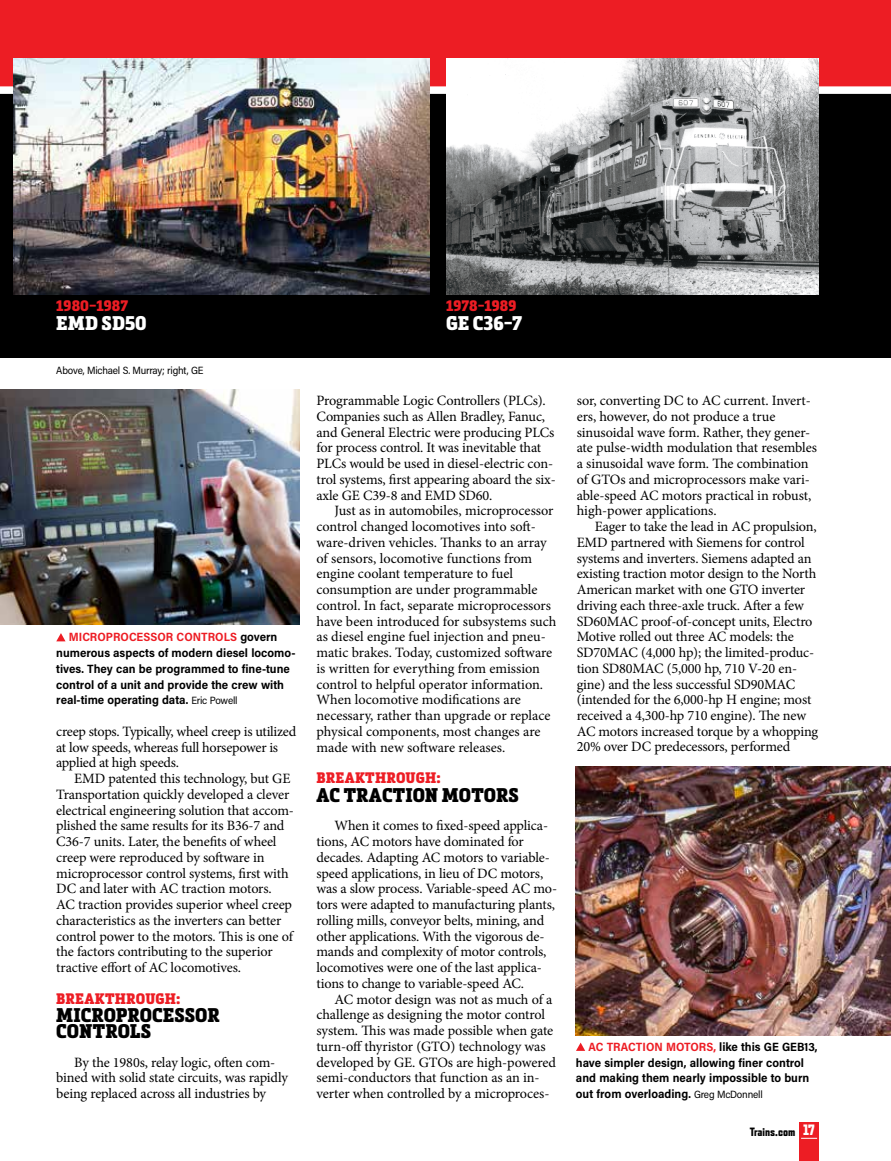
<style>
.page{position:relative;width:891px;height:1161px;background:#fff}
.page>*{position:absolute;margin:0;border:0;box-sizing:border-box;transform-origin:0 0}
.t1{font:900 19.5px/15.8px "Metronic Slab Narrow";letter-spacing:.005em;color:#000}
.t2{font:900 19.5px "Metronic Slab Narrow";letter-spacing:.005em;color:#fff}
.t3{font:900 15px "Metronic Slab Narrow";letter-spacing:.01em;color:#ed1d24}
.t4{font:14.25px/15.8px "Minion Pro";letter-spacing:-.01em;color:#000}
.t5{font:700 12px/15.8px "Acumin Pro Semi Cond";color:#000}
.t6{font:800 12px "Refrigerator Deluxe";color:#000}
.t7{font:10.5px "Acumin Pro Semi Cond";letter-spacing:-.02em;color:#000}
.s1{color:#ed1d24}
.s2{font-weight:400;font-size:10.5px}
.s3{font-size:15px;color:#fff}
</style>
<div class="page">
<div style="left:0;top:90px;width:891px;height:268px;background:#000"></div>
<div style="left:0;top:0;width:891px;height:94px;background:#ed1d24"></div>
<img style="left:14px;top:59px;width:415px;height:236px">
<img style="left:446px;top:59px;width:373px;height:236px">
<img style="left:0;top:389px;width:299px;height:235px">
<img style="left:576px;top:766px;width:315px;height:269px">
<div style="left:799px;top:1122px;width:20px;height:39px;background:#ed1d24"></div>
<svg style="left:801px;top:1138px;width:16px;height:1px"></svg>
<svg style="left:56px;top:633px;width:10px;height:8px"></svg>
<svg style="left:576px;top:1043px;width:9px;height:8px"></svg>
<p class="t3" style="left:56px;top:296px;width:73px">1980–1987</p>
<h1 class="t2" style="left:56px;top:311px;width:92px">EMD SD50</h1>
<p class="t7" style="left:56px;top:363px;width:149px">Above, Michael S. Murray; right, GE</p>
<p class="t5" style="left:56px;top:629px;width:241px;text-indent:12px"><span class="s1">MICROPROCESSOR CONTROLS</span> govern numerous aspects of modern diesel locomo&shy;tives. They can be programmed to fine-tune control of a unit and provide the crew with real-time operating data. <span class="s2">Eric Powell</span></p>
<p class="t4" style="left:56px;top:724px;width:241px">creep stops. Typically, wheel creep is utilized at low speeds, whereas full horsepower is applied at high speeds.</p>
<p class="t4" style="left:56px;top:771px;width:239px;text-indent:18px">EMD patented this technology, but GE Transportation quickly developed a clever electrical engineering solution that accom&shy;plished the same results for its B36-7 and C36-7 units. Later, the benefits of wheel creep were reproduced by software in microprocessor control systems, first with DC and later with AC traction motors.<br>AC traction provides superior wheel creep characteristics as the inverters can better control power to the motors. This is one of the factors contributing to the superior tractive effort of AC locomotives.</p>
<p class="t3" style="left:56px;top:989px;width:126px">BREAKTHROUGH:</p>
<h1 class="t1" style="left:56px;top:1008px;width:165px">MICROPROCESSOR<br>CONTROLS</h1>
<p class="t4" style="left:56px;top:1054px;width:233px;text-indent:18px">By the 1980s, relay logic, often com&shy;bined with solid state circuits, was rapidly being replaced across all industries by</p>
<p class="t3" style="left:446px;top:296px;width:72px">1978-1989</p>
<h1 class="t2" style="left:446px;top:311px;width:78px">GE C36-7</h1>
<p class="t4" style="left:316px;top:393px;width:241px">Programmable Logic Controllers (PLCs).<br>Companies such as Allen Bradley, Fanuc, and General Electric were producing PLCs for process control. It was inevitable that PLCs would be used in diesel-electric con&shy;trol systems, first appearing aboard the six&shy;axle GE C39-8 and EMD SD60.</p>
<p class="t4" style="left:316px;top:503px;width:241px;text-indent:18px">Just as in automobiles, microprocessor control changed locomotives into soft&shy;ware-driven vehicles. Thanks to an array of sensors, locomotive functions from engine coolant temperature to fuel consumption are under programmable control. In fact, separate microprocessors have been introduced for subsystems such as diesel engine fuel injection and pneu&shy;matic brakes. Today, customized software is written for everything from emission control to helpful operator information.<br>When locomotive modifications are necessary, rather than upgrade or replace physical components, most changes are made with new software releases.</p>
<p class="t3" style="left:316px;top:768px;width:126px">BREAKTHROUGH:</p>
<h1 class="t1" style="left:316px;top:787px;width:204px">AC TRACTION MOTORS</h1>
<p class="t4" style="left:316px;top:818px;width:242px;text-indent:18px">When it comes to fixed-speed applica&shy;tions, AC motors have dominated for decades. Adapting AC motors to variable&shy;speed applications, in lieu of DC motors, was a slow process. Variable-speed AC mo&shy;tors were adapted to manufacturing plants, rolling mills, conveyor belts, mining, and other applications. With the vigorous de&shy;mands and complexity of motor controls, locomotives were one of the last applica&shy;tions to change to variable-speed AC.</p>
<p class="t4" style="left:316px;top:991px;width:241px;text-indent:18px">AC motor design was not as much of a challenge as designing the motor control system. This was made possible when gate turn-off thyristor (GTO) technology was developed by GE. GTOs are high-powered semi-conductors that function as an in&shy;verter when controlled by a microproces-</p>
<p class="t4" style="left:577px;top:393px;width:242px">sor, converting DC to AC current. Invert&shy;ers, however, do not produce a true sinusoidal wave form. Rather, they gener&shy;ate pulse-width modulation that resembles a sinusoidal wave form. The combination of GTOs and microprocessors make vari&shy;able-speed AC motors practical in robust, high-power applications.</p>
<p class="t4" style="left:577px;top:519px;width:243px;text-indent:18px">Eager to take the lead in AC propulsion, EMD partnered with Siemens for control systems and inverters. Siemens adapted an existing traction motor design to the North American market with one GTO inverter driving each three-axle truck. After a few SD60MAC proof-of-concept units, Electro Motive rolled out three AC models: the SD70MAC (4,000 hp); the limited-produc&shy;tion SD80MAC (5,000 hp, 710 V-20 en&shy;gine) and the less successful SD90MAC (intended for the 6,000-hp H engine; most received a 4,300-hp 710 engine). The new AC motors increased torque by a whopping 20% over DC predecessors, performed</p>
<p class="t5" style="left:576px;top:1038px;width:243px;text-indent:12px"><span class="s1">AC TRACTION MOTORS,</span> like this GE GEB13, have simpler design, allowing finer control and making them nearly impossible to burn out from overloading. <span class="s2">Greg McDonnell</span></p>
<p class="t6" style="left:750px;top:1124px;width:67px">Trains.com <span class="s3">17</span></p>
</div>
